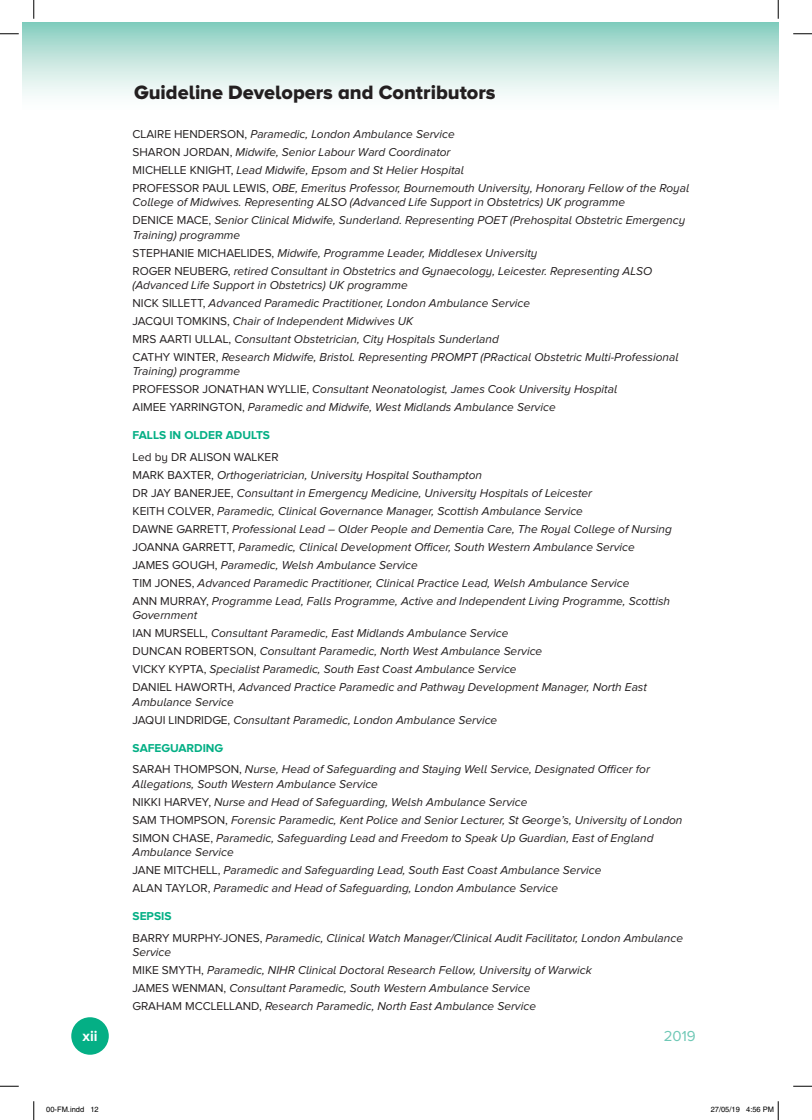
<style>
.page{position:relative;width:812px;height:1120px;background:#fff}
.page>*{position:absolute;margin:0;border:0;box-sizing:border-box;transform-origin:0 0}
.t1{font:20px "Proxima Nova A Extrabld";color:#231f20}
.t2{font:15px "Proxima Nova A";color:#6fc8b6}
.t3{font:700 15px "Proxima Nova A";color:#fff}
.t4{font:italic 11.88px/18px "Proxima Nova A";color:#231f20}
.t5{font:11.88px/21.8px "Proxima Nova A";color:#231f20}
.t6{font:7.5px "Helvetica";color:#000}
.s1{font-style:normal}
.s2{font-weight:700;color:#04af85}
.s3{font-weight:700;font-style:normal;color:#04af85}
</style>
<div class="page">
<div style="left:22px;top:22px;width:756px;height:91px;background:linear-gradient(to bottom,#8ccfc1,#fff)"></div>
<div style="left:71px;top:1017px;width:38px;height:38px;background:#04af85;border-radius:50%"></div>
<svg style="left:0;top:33px;width:19px;height:2px"></svg>
<svg style="left:793px;top:33px;width:19px;height:2px"></svg>
<svg style="left:0;top:1085px;width:19px;height:2px"></svg>
<svg style="left:793px;top:1085px;width:19px;height:2px"></svg>
<svg style="left:33px;top:0;width:2px;height:19px"></svg>
<svg style="left:33px;top:1101px;width:2px;height:19px"></svg>
<svg style="left:777px;top:0;width:2px;height:19px"></svg>
<svg style="left:777px;top:1101px;width:2px;height:19px"></svg>
<h1 class="t1" style="left:134px;top:81px;width:363px">Guideline Developers and Contributors</h1>
<p class="t4" style="left:132px;top:125px;width:558px"><span class="s1">CLAIRE HENDERSON,</span> Paramedic, London Ambulance Service<br><span class="s1">SHARON JORDAN,</span> Midwife, Senior Labour Ward Coordinator<br><span class="s1">MICHELLE KNIGHT,</span> Lead Midwife, Epsom and St Helier Hospital<br><span class="s1">PROFESSOR PAUL LEWIS,</span> OBE, Emeritus Professor, Bournemouth University, Honorary Fellow of the Royal</p>
<p class="t4" style="left:132px;top:193px;width:554px">College of Midwives. Representing ALSO (Advanced Life Support in Obstetrics) UK programme<br><span class="s1">DENICE MACE,</span> Senior Clinical Midwife, Sunderland. Representing POET (Prehospital Obstetric Emergency</p>
<p class="t4" style="left:132px;top:226px;width:521px">Training) programme<br><span class="s1">STEPHANIE MICHAELIDES,</span> Midwife, Programme Leader, Middlesex University<br><span class="s1">ROGER NEUBERG,</span> retired Consultant in Obstetrics and Gynaecology, Leicester. Representing ALSO</p>
<p class="t4" style="left:132px;top:276px;width:547px">(Advanced Life Support in Obstetrics) UK programme<br><span class="s1">NICK SILLETT,</span> Advanced Paramedic Practitioner, London Ambulance Service<br><span class="s1">JACQUI TOMKINS,</span> Chair of Independent Midwives UK<br><span class="s1">MRS AARTI ULLAL,</span> Consultant Obstetrician, City Hospitals Sunderland<br><span class="s1">CATHY WINTER,</span> Research Midwife, Bristol. Representing PROMPT (PRactical Obstetric Multi-Professional</p>
<p class="t4" style="left:132px;top:362px;width:486px">Training) programme<br><span class="s1">PROFESSOR JONATHAN WYLLIE,</span> Consultant Neonatologist, James Cook University Hospital<br><span class="s1">AIMEE YARRINGTON,</span> Paramedic and Midwife, West Midlands Ambulance Service</p>
<p class="t5" style="left:132px;top:424px;width:148px"><span class="s2">FALLS IN OLDER ADULTS<br></span>Led by DR ALISON WALKER</p>
<p class="t4" style="left:132px;top:466px;width:541px"><span class="s1">MARK BAXTER,</span> Orthogeriatrician, University Hospital Southampton<br><span class="s1">DR JAY BANERJEE,</span> Consultant in Emergency Medicine, University Hospitals of Leicester<br><span class="s1">KEITH COLVER,</span> Paramedic, Clinical Governance Manager, Scottish Ambulance Service<br><span class="s1">DAWNE GARRETT,</span> Professional Lead – Older People and Dementia Care, The Royal College of Nursing <span class="s1">JOANNA GARRETT,</span> Paramedic, Clinical Development Officer, South Western Ambulance Service <span class="s1">JAMES GOUGH,</span> Paramedic, Welsh Ambulance Service<br><span class="s1">TIM JONES,</span> Advanced Paramedic Practitioner, Clinical Practice Lead, Welsh Ambulance Service<br><span class="s1">ANN MURRAY,</span> Programme Lead, Falls Programme, Active and Independent Living Programme, Scottish</p>
<p class="t4" style="left:132px;top:606px;width:516px">Government<br><span class="s1">IAN MURSELL,</span> Consultant Paramedic, East Midlands Ambulance Service<br><span class="s1">DUNCAN ROBERTSON,</span> Consultant Paramedic, North West Ambulance Service<br><span class="s1">VICKY KYPTA,</span> Specialist Paramedic, South East Coast Ambulance Service<br><span class="s1">DANIEL HAWORTH,</span> Advanced Practice Paramedic and Pathway Development Manager, North East</p>
<p class="t4" style="left:132px;top:692px;width:366px">Ambulance Service<br><span class="s1">JAQUI LINDRIDGE,</span> Consultant Paramedic, London Ambulance Service</p>
<p class="t4" style="left:132px;top:736px;width:519px;line-height:21.8px"><span class="s3">SAFEGUARDING<br></span><span class="s1">SARAH THOMPSON,</span> Nurse, Head of Safeguarding and Staying Well Service, Designated Officer for</p>
<p class="t4" style="left:132px;top:774px;width:551px">Allegations, South Western Ambulance Service<br><span class="s1">NIKKI HARVEY,</span> Nurse and Head of Safeguarding, Welsh Ambulance Service<br><span class="s1">SAM THOMPSON,</span> Forensic Paramedic, Kent Police and Senior Lecturer, St George’s, University of London <span class="s1">SIMON CHASE,</span> Paramedic, Safeguarding Lead and Freedom to Speak Up Guardian, East of England</p>
<p class="t4" style="left:132px;top:843px;width:470px">Ambulance Service<br><span class="s1">JANE MITCHELL,</span> Paramedic and Safeguarding Lead, South East Coast Ambulance Service<br><span class="s1">ALAN TAYLOR,</span> Paramedic and Head of Safeguarding, London Ambulance Service</p>
<p class="t4" style="left:132px;top:905px;width:552px;line-height:21.8px"><span class="s3">SEPSIS<br></span><span class="s1">BARRY MURPHY-JONES,</span> Paramedic, Clinical Watch Manager/Clinical Audit Facilitator, London Ambulance</p>
<p class="t4" style="left:132px;top:943px;width:461px">Service<br><span class="s1">MIKE SMYTH,</span> Paramedic, NIHR Clinical Doctoral Research Fellow, University of Warwick <span class="s1">JAMES WENMAN,</span> Consultant Paramedic, South Western Ambulance Service<br><span class="s1">GRAHAM MCCLELLAND,</span> Research Paramedic, North East Ambulance Service</p>
<p class="t3" style="left:82px;top:1027px;width:17px">xii</p>
<p class="t2" style="left:663px;top:1027px;width:33px">2019</p>
<p class="t6" style="left:46px;top:1105px;width:54px">00-FM.indd 12</p>
<p class="t6" style="left:710px;top:1105px;width:65px">27/05/19 4:56 PM</p>
</div>
